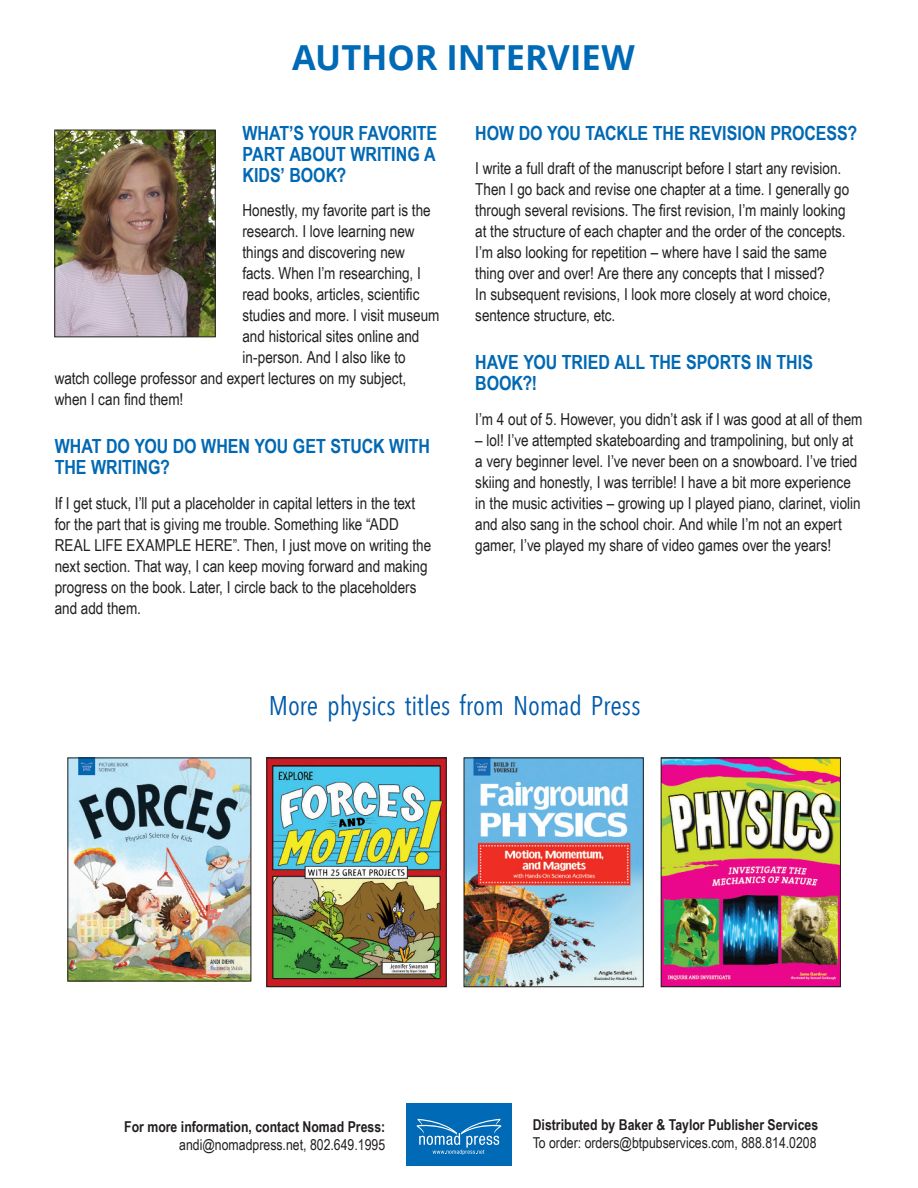
<style>
.page{position:relative;width:918px;height:1188px;background:#fff}
.page>*{position:absolute;margin:0;border:0;box-sizing:border-box;transform-origin:0 0}
.Book_Info{font:700 34.5px "Open Sans";color:#016ab6}
.Pull_Quote__in_text{font:27px "Avenir Next Condensed";letter-spacing:-.005em;color:#015aaa}
.text{font:700 19.5px/21px "Arial Narrow";color:#0168b3}
.text-2{font:16.5px/21px "Arial Narrow";color:#231f20}
.t1{font:700 15px "Arial Narrow";color:#231f20}
.t2{font:15px "Arial Narrow";color:#231f20}
</style>
<div class="page">
<div style="left:406px;top:1103px;width:106px;height:63px;background:#016ab6"></div>
<svg style="left:417px;top:1119px;width:84px;height:36px"></svg>
<img style="left:57px;top:132px;width:156px;height:203px">
<div style="left:55px;top:130px;width:160px;height:207px;border:1px solid #231f20"></div>
<img style="left:663px;top:760px;width:176px;height:225px">
<div style="left:661px;top:758px;width:180px;height:229px;border:1px solid #231f20"></div>
<img style="left:466px;top:760px;width:176px;height:225px">
<div style="left:464px;top:758px;width:180px;height:229px;border:1px solid #231f20"></div>
<img style="left:269px;top:760px;width:175px;height:225px">
<div style="left:267px;top:758px;width:179px;height:229px;border:1px solid #231f20"></div>
<img style="left:70px;top:760px;width:179px;height:219px">
<p class="Book_Info" style="left:292px;top:33px;width:344px">AUTHOR INTERVIEW</p>
<p class="text" style="left:242px;top:121px;width:196px;text-align:justify">WHAT’S YOUR FAVORITE PART ABOUT WRITING A KIDS’ BOOK?</p>
<p class="text-2" style="left:242px;top:199px;width:190px">Honestly, my favorite part is the</p>
<p class="text-2" style="left:242px;top:220px;width:174px">research. I love learning new</p>
<p class="text-2" style="left:242px;top:241px;width:164px">things and discovering new</p>
<p class="text-2" style="left:242px;top:262px;width:180px">facts. When I’m researching, I</p>
<p class="text-2" style="left:242px;top:283px;width:179px">read books, articles, scientific</p>
<p class="text-2" style="left:242px;top:304px;width:198px">studies and more. I visit museum</p>
<p class="text-2" style="left:242px;top:325px;width:179px">and historical sites online and</p>
<p class="text-2" style="left:242px;top:346px;width:165px">in-person. And I also like to</p>
<p class="text-2" style="left:55px;top:367px;width:353px">watch college professor and expert lectures on my subject,</p>
<p class="text-2" style="left:55px;top:388px;width:130px">when I can find them!</p>
<p class="text" style="left:55px;top:435px;width:377px">WHAT DO YOU DO WHEN YOU GET STUCK WITH<br>THE WRITING?</p>
<p class="text-2" style="left:55px;top:492px;width:378px">If I get stuck, I’ll put a placeholder in capital letters in the text for the part that is giving me trouble. Something like “ADD REAL LIFE EXAMPLE HERE”. Then, I just move on writing the next section. That way, I can keep moving forward and making progress on the book. Later, I circle back to the placeholders and add them.</p>
<p class="text" style="left:475px;top:121px;width:383px">HOW DO YOU TACKLE THE REVISION PROCESS?</p>
<p class="text-2" style="left:475px;top:157px;width:376px">I write a full draft of the manuscript before I start any revision.<br>Then I go back and revise one chapter at a time. I generally go through several revisions. The first revision, I’m mainly looking at the structure of each chapter and the order of the concepts.<br>I’m also looking for repetition – where have I said the same thing over and over! Are there any concepts that I missed?<br>In subsequent revisions, I look more closely at word choice, sentence structure, etc.</p>
<p class="text" style="left:475px;top:351px;width:339px">HAVE YOU TRIED ALL THE SPORTS IN THIS<br>BOOK?!</p>
<p class="text-2" style="left:475px;top:408px;width:389px">I’m 4 out of 5. However, you didn’t ask if I was good at all of them</p>
<p class="text-2" style="left:475px;top:429px;width:387px">– lol! I’ve attempted skateboarding and trampolining, but only at a very beginner level. I’ve never been on a snowboard. I’ve tried skiing and honestly, I was terrible! I have a bit more experience in the music activities – growing up I played piano, clarinet, violin and also sang in the school choir. And while I’m not an expert gamer, I’ve played my share of video games over the years!</p>
<p class="Pull_Quote__in_text" style="left:269px;top:683px;width:373px">More physics titles from Nomad Press</p>
<p class="t1" style="left:124px;top:1116px;width:263px">For more information, contact Nomad Press:</p>
<p class="t2" style="left:179px;top:1134px;width:208px">andi@nomadpress.net, 802.649.1995</p>
<p class="t1" style="left:533px;top:1114px;width:287px">Distributed by Baker &amp; Taylor Publisher Services</p>
<p class="t2" style="left:533px;top:1132px;width:285px">To order: orders@btpubservices.com, 888.814.0208</p>
</div>
